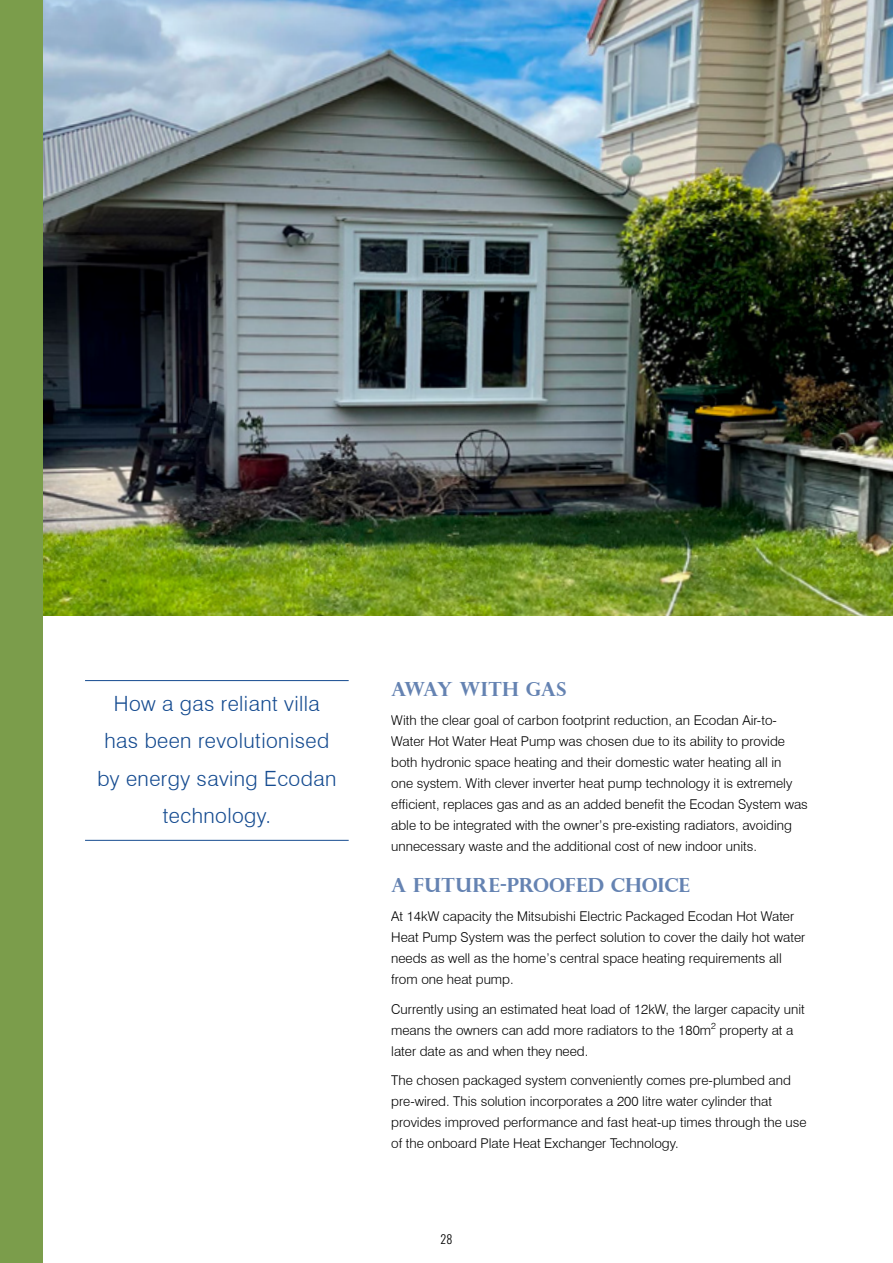
<style>
.page{position:relative;width:893px;height:1263px;background:#fff}
.page>*{position:absolute;margin:0;border:0;box-sizing:border-box;transform-origin:0 0}
.t1{font:300 21px/37.5px "Swiss 721 BT";letter-spacing:.02em;color:#154b90;text-align:center}
.t2{font:700 19.5px "Perpetua Titling";letter-spacing:.015em;color:#6583b2}
.t3{font:300 13.5px/21px "Swiss 721 BT";color:#000}
.t4{font:300 12px "Oswald";color:#000}
</style>
<div class="page">
<img style="left:43px;top:0;width:850px;height:615px">
<hr style="left:85px;top:680px;width:264px;height:1px;background:#154b90">
<hr style="left:85px;top:840px;width:264px;height:1px;background:#154b90">
<div style="left:0;top:0;width:43px;height:1263px;background:#7b9d4b"></div>
<h1 class="t1" style="left:97px;top:684px;width:241px">How a gas reliant villa has been revolutionised by energy saving Ecodan technology.</h1>
<h2 class="t2" style="left:391px;top:676px;width:177px">AWAY WITH GAS</h2>
<p class="t3" style="left:391px;top:709px;width:418px">With the clear goal of carbon footprint reduction, an Ecodan Air-to-Water Hot Water Heat Pump was chosen due to its ability to provide both hydronic space heating and their domestic water heating all in<br>one system. With clever inverter heat pump technology it is extremely efficient, replaces gas and as an added benefit the Ecodan System was able to be integrated with the owner’s pre-existing radiators, avoiding unnecessary waste and the additional cost of new indoor units.</p>
<h2 class="t2" style="left:391px;top:873px;width:300px">A FUTURE-PROOFED CHOICE</h2>
<p class="t3" style="left:391px;top:906px;width:416px">At 14kW capacity the Mitsubishi Electric Packaged Ecodan Hot Water Heat Pump System was the perfect solution to cover the daily hot water needs as well as the home’s central space heating requirements all from one heat pump.</p>
<p class="t3" style="left:391px;top:998px;width:415px">Currently using an estimated heat load of 12kW, the larger capacity unit means the owners can add more radiators to the 180m<sup>2</sup> property at a later date as and when they need.</p>
<p class="t3" style="left:391px;top:1069px;width:417px">The chosen packaged system conveniently comes pre-plumbed and pre-wired. This solution incorporates a 200 litre water cylinder that provides improved performance and fast heat-up times through the use of the onboard Plate Heat Exchanger Technology.</p>
<p class="t4" style="left:440px;top:1228px;width:13px">28</p>
</div>
